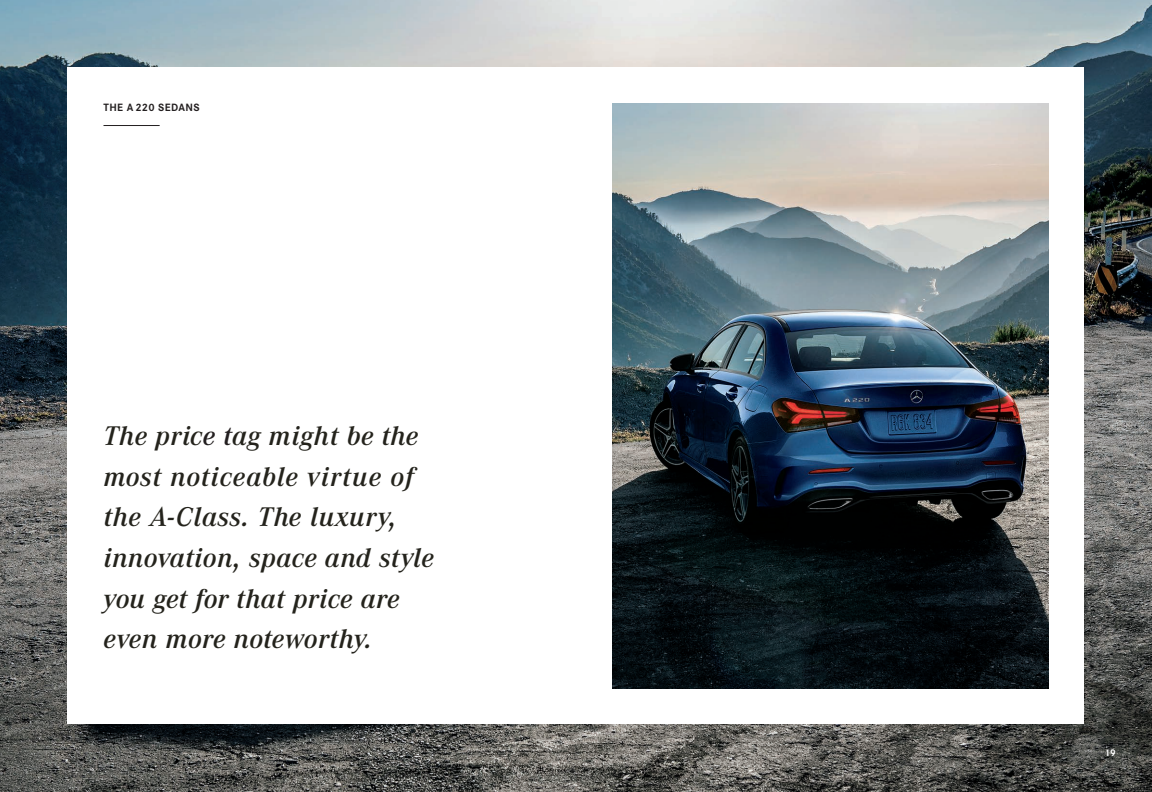
<style>
.page{position:relative;width:1152px;height:792px;background:#fff}
.page>*{position:absolute;margin:0;border:0;box-sizing:border-box;transform-origin:0 0}
.t1{font:italic 600 28px/40.5px "Corporate A";letter-spacing:.02em;color:#24231c}
.MODEL_name_or_headi{font:700 11px "Corporate S";letter-spacing:.035em;color:#231f20}
.Folio_KO{font:700 10px "Corporate S";color:#fff}
.s1{color:#231f20}
</style>
<div class="page">
<img style="left:0;top:0;width:1152px;height:792px">
<div style="left:68px;top:68px;width:1016px;height:656px;background:#fff"></div>
<img style="left:612px;top:104px;width:436px;height:584px">
<hr style="left:104px;top:125px;width:56px;height:1px;background:#231f20">
<p class="MODEL_name_or_headi" style="left:104px;top:101px;width:98px">THE A 220 SEDANS</p>
<p class="t1" style="left:104px;top:416px;width:332px">The pric<span class="s1">e t</span>ag might be the most noticeable virtue of the A‑Class. The luxury, innovation, space and style you get for that price are even more noteworthy.</p>
<p class="Folio_KO" style="left:1104px;top:747px;width:13px">19</p>
</div>
